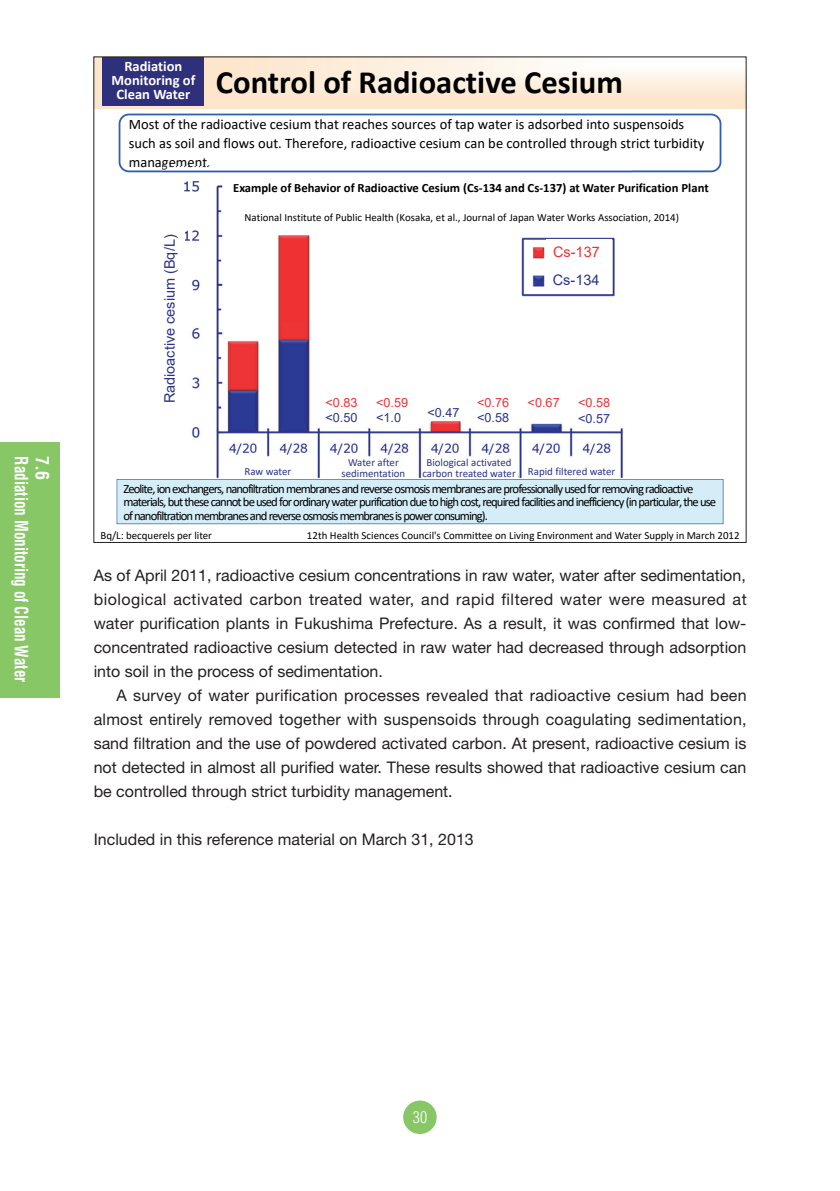
<style>
.page{position:relative;width:840px;height:1191px;background:#fff}
.page>*{position:absolute;margin:0;border:0;box-sizing:border-box;transform-origin:0 0}
.t1{font:700 32.6px "Calibri";color:#000}
.t2{font:700 condensed 18px "Helvetica";color:#fff;scale:.84 1}
.t3{font:700 condensed 18px "Helvetica";color:#fff}
.t4{font:700 16.2px "Meiryo";color:#000}
.t5{font:16px/24px "Helvetica Neue";color:#231f20;text-align:justify}
.t6{font:300 condensed 16px "Helvetica";color:#fff}
.t7{font:14.4px/19px "Calibri";color:#000}
.t8{font:700 14.4px/14px "Calibri";color:#fff;text-align:center}
.t9{font:14.4px "Arial";color:#2a3488}
.t10{font:14.4px "Arial";color:#ee3133}
.t11{font:12.6px/13.6px "Calibri";letter-spacing:-.075em;color:#000}
.t12{font:700 12.6px "Calibri";color:#000}
.t13{font:12.6px "Arial";color:#ee3133}
.t14{font:12.6px "Arial";color:#2a3488}
.t15{font:12.6px "MS P Gothic";color:#000}
.t16{font:10.8px "Calibri";color:#000}
.t17{font:10.8px/10.8px "Calibri";color:#2a3488;text-align:center}
.s1{font-family:"Arial"}
</style>
<div class="page">
<div style="left:403px;top:1100px;width:33px;height:34px;background:#87c765;border-radius:50%"></div>
<div style="left:0;top:442px;width:60px;height:255px;background:#87c765"></div>
<svg style="left:119px;top:114px;width:602px;height:58px"></svg>
<div style="left:116px;top:479px;width:607px;height:45px;background:#d4edf7"></div>
<img style="left:163px;top:166px;width:468px;height:312px">
<div style="left:546px;top:268px;width:65px;height:24px;background:#fff"></div>
<div style="left:546px;top:240px;width:65px;height:24px;background:#fff"></div>
<div style="left:466px;top:176px;width:174px;height:21px;background:#fff"></div>
<div style="left:102px;top:57px;width:102px;height:49px;background:#2f307c"></div>
<div style="left:230px;top:176px;width:242px;height:21px;background:#fff"></div>
<div style="left:230px;top:206px;width:462px;height:23px;background:#fff"></div>
<div style="left:154px;top:230px;width:31px;height:176px;background:#fff"></div>
<div style="left:250px;top:463px;width:41px;height:15px;background:#fff"></div>
<div style="left:349px;top:463px;width:41px;height:15px;background:#fff"></div>
<div style="left:421px;top:463px;width:96px;height:15px;background:#fff"></div>
<div style="left:531px;top:464px;width:80px;height:14px;background:#fff"></div>
<p class="t2" style="left:32px;top:456px;width:270px;rotate:90deg">Radiation Monitoring of Clean Water</p>
<p class="t3" style="left:53px;top:456px;width:25px;rotate:90deg">7.6</p>
<p class="t8" style="left:111px;top:59px;width:85px">Radiation<br>Monitoring of<br>Clean Water</p>
<p class="t1" style="left:216px;top:59px;width:408px">Control of Radioactive Cesium</p>
<p class="t7" style="left:129px;top:114px;width:576px">Most of the radioactive cesium that reaches sources of tap water is adsorbed into suspensoids such as soil and flows out. Therefore, radioactive cesium can be controlled through strict turbidity management.</p>
<p class="t9" style="left:160px;top:403px;width:170px;rotate:-90deg">Radioactive cesium (Bq/L)</p>
<p class="t4" style="left:237px;top:175px;width:400px">浄⽔場における放射性セシウム<span class="s1">(</span><sup>134</sup><span class="s1">Cs</span>、<sup>137</sup><span class="s1">Cs)</span>の挙動例</p>
<p class="t15" style="left:400px;top:207px;width:200px">国立保健医療科学院（投稿中データ）</p>
<p class="t12" style="left:233px;top:178px;width:477px">Example of Behavior of Radioactive Cesium (Cs‐134 and Cs‐137) at Water Purification Plant</p>
<p class="t16" style="left:244px;top:210px;width:436px">National Institute of Public Health (Kosaka, et al., Journal of Japan Water Works Association, 2014)</p>
<p class="t10" style="left:552px;top:242px;width:48px">Cs-137</p>
<p class="t9" style="left:552px;top:270px;width:48px">Cs-134</p>
<p class="t13" style="left:325px;top:394px;width:34px">&lt;0.83</p>
<p class="t13" style="left:376px;top:394px;width:34px">&lt;0.59</p>
<p class="t13" style="left:477px;top:394px;width:34px">&lt;0.76</p>
<p class="t13" style="left:527px;top:394px;width:34px">&lt;0.67</p>
<p class="t13" style="left:577px;top:394px;width:34px">&lt;0.58</p>
<p class="t14" style="left:427px;top:404px;width:34px">&lt;0.47</p>
<p class="t14" style="left:325px;top:409px;width:34px">&lt;0.50</p>
<p class="t14" style="left:376px;top:409px;width:27px">&lt;1.0</p>
<p class="t14" style="left:477px;top:409px;width:34px">&lt;0.58</p>
<p class="t14" style="left:577px;top:409px;width:34px">&lt;0.57</p>
<p class="t17" style="left:244px;top:465px;width:48px">Raw water</p>
<p class="t17" style="left:341px;top:457px;width:65px">Water after sedimentation</p>
<p class="t17" style="left:422px;top:457px;width:194px;line-height:9.8px;text-align:left;text-indent:4px">Biological activated<br>carbon treated water Rapid filtered water</p>
<p class="t11" style="left:123px;top:481px;width:593px">Zeolite, ion exchangers, nanofiltration membranes and reverse osmosis membranes are professionally used for removing radioactive materials, but these cannot be used for ordinary water purification due to high cost, required facilities and inefficiency (in particular, the use of nanofiltration membranes and reverse osmosis membranes is power consuming).</p>
<p class="t16" style="left:100px;top:527px;width:113px">Bq/L: becquerels per liter</p>
<p class="t16" style="left:307px;top:528px;width:434px">12th Health Sciences Council's Committee on Living Environment and Water Supply in March 2012</p>
<p class="t5" style="left:94px;top:563px;width:654px">As of April 2011, radioactive cesium concentrations in raw water, water after sedimentation, biological activated carbon treated water, and rapid filtered water were measured at water purification plants in Fukushima Prefecture. As a result, it was confirmed that low&shy;concentrated radioactive cesium detected in raw water had decreased through adsorption into soil in the process of sedimentation.</p>
<p class="t5" style="left:94px;top:683px;width:654px;text-indent:23px">A survey of water purification processes revealed that radioactive cesium had been almost entirely removed together with suspensoids through coagulating sedimentation, sand filtration and the use of powdered activated carbon. At present, radioactive cesium is not detected in almost all purified water. These results showed that radioactive cesium can be controlled through strict turbidity management.</p>
<p class="t5" style="left:94px;top:827px;width:381px">Included in this reference material on March 31, 2013</p>
<p class="t6" style="left:412px;top:1107px;width:16px">30</p>
</div>
